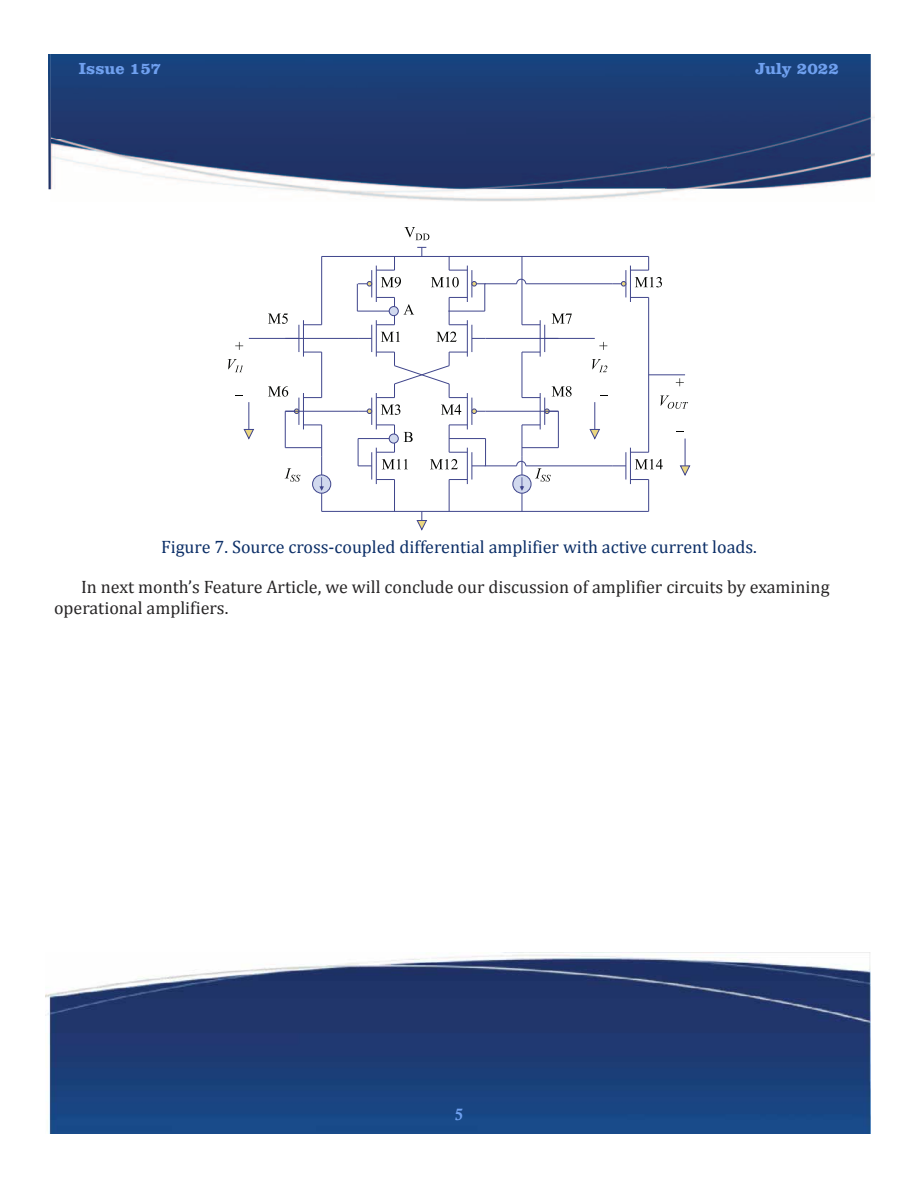
<style>
.page{position:relative;width:918px;height:1188px;background:#fff}
.page>*{position:absolute;margin:0;border:0;box-sizing:border-box;transform-origin:0 0}
.t1{font:18px/21.6px "Cambria";color:#272526}
.t2{font:18px "Cambria";color:#0b2e67}
.t3{font:700 16.5px "Clarendon BT";color:#6fa0ef}
.t4{font:700 16.5px "Calisto";color:#6fa0ef}
</style>
<div class="page">
<img style="left:48px;top:54px;width:3px;height:135px">
<img style="left:51px;top:54px;width:820px;height:135px">
<img style="left:45px;top:952px;width:825px;height:182px">
<hr style="left:303px;top:393px;width:1px;height:36px;background:#3f458c">
<hr style="left:303px;top:320px;width:1px;height:37px;background:#3f458c">
<hr style="left:540px;top:393px;width:1px;height:36px;background:#3f458c">
<hr style="left:522px;top:457px;width:1px;height:54px;background:#3f458c">
<hr style="left:522px;top:352px;width:1px;height:46px;background:#3f458c">
<hr style="left:321px;top:352px;width:1px;height:46px;background:#3f458c">
<hr style="left:249px;top:338px;width:109px;height:1px;background:#3f458c">
<hr style="left:285px;top:411px;width:73px;height:1px;background:#3f458c">
<hr style="left:486px;top:411px;width:72px;height:1px;background:#3f458c">
<hr style="left:486px;top:338px;width:109px;height:1px;background:#3f458c">
<hr style="left:540px;top:320px;width:1px;height:37px;background:#3f458c">
<div style="left:513px;top:475px;width:18px;height:18px;background:#d1d9ee;border-radius:50%"></div>
<div style="left:512px;top:475px;width:19px;height:19px;border:1px solid #3f458c;border-radius:50%"></div>
<svg style="left:520px;top:477px;width:4px;height:14px"></svg>
<hr style="left:321px;top:457px;width:1px;height:54px;background:#3f458c">
<div style="left:313px;top:475px;width:18px;height:18px;background:#d1d9ee;border-radius:50%"></div>
<div style="left:312px;top:475px;width:19px;height:19px;border:1px solid #3f458c;border-radius:50%"></div>
<svg style="left:319px;top:477px;width:5px;height:14px"></svg>
<hr style="left:522px;top:256px;width:1px;height:69px;background:#3f458c">
<hr style="left:321px;top:256px;width:1px;height:69px;background:#3f458c">
<hr style="left:522px;top:447px;width:36px;height:1px;background:#3f458c">
<hr style="left:558px;top:411px;width:1px;height:37px;background:#3f458c">
<hr style="left:285px;top:447px;width:37px;height:1px;background:#3f458c">
<hr style="left:285px;top:411px;width:1px;height:37px;background:#3f458c">
<hr style="left:522px;top:425px;width:1px;height:32px;background:#3f458c">
<hr style="left:321px;top:425px;width:1px;height:32px;background:#3f458c">
<svg style="left:404px;top:227px;width:25px;height:13px"></svg>
<svg style="left:268px;top:314px;width:54px;height:39px"></svg>
<svg style="left:522px;top:314px;width:50px;height:39px"></svg>
<svg style="left:268px;top:386px;width:54px;height:40px"></svg>
<svg style="left:522px;top:386px;width:50px;height:40px"></svg>
<svg style="left:285px;top:468px;width:15px;height:14px"></svg>
<svg style="left:535px;top:468px;width:16px;height:14px"></svg>
<svg style="left:235px;top:342px;width:8px;height:8px"></svg>
<svg style="left:228px;top:359px;width:15px;height:13px"></svg>
<svg style="left:599px;top:342px;width:8px;height:8px"></svg>
<svg style="left:592px;top:359px;width:15px;height:13px"></svg>
<svg style="left:243px;top:402px;width:11px;height:38px"></svg>
<svg style="left:589px;top:402px;width:11px;height:38px"></svg>
<hr style="left:630px;top:266px;width:1px;height:36px;background:#3f458c">
<hr style="left:322px;top:256px;width:327px;height:1px;background:#3f458c">
<svg style="left:416px;top:512px;width:11px;height:19px"></svg>
<hr style="left:322px;top:511px;width:327px;height:1px;background:#3f458c">
<hr style="left:449px;top:480px;width:1px;height:31px;background:#3f458c">
<hr style="left:394px;top:480px;width:1px;height:31px;background:#3f458c">
<hr style="left:467px;top:448px;width:1px;height:36px;background:#3f458c">
<hr style="left:376px;top:448px;width:1px;height:36px;background:#3f458c">
<hr style="left:649px;top:374px;width:36px;height:1px;background:#3f458c">
<hr style="left:648px;top:480px;width:1px;height:31px;background:#3f458c">
<hr style="left:648px;top:297px;width:1px;height:155px;background:#3f458c">
<hr style="left:485px;top:465px;width:32px;height:1px;background:#3f458c">
<hr style="left:485px;top:283px;width:32px;height:1px;background:#3f458c">
<svg style="left:516px;top:278px;width:11px;height:7px"></svg>
<svg style="left:516px;top:461px;width:11px;height:6px"></svg>
<hr style="left:526px;top:465px;width:86px;height:1px;background:#3f458c">
<hr style="left:630px;top:448px;width:1px;height:36px;background:#3f458c">
<hr style="left:526px;top:283px;width:86px;height:1px;background:#3f458c">
<svg style="left:676px;top:378px;width:8px;height:8px"></svg>
<svg style="left:660px;top:396px;width:28px;height:13px"></svg>
<svg style="left:680px;top:439px;width:11px;height:37px"></svg>
<svg style="left:612px;top:256px;width:50px;height:42px"></svg>
<svg style="left:612px;top:452px;width:51px;height:28px"></svg>
<svg style="left:357px;top:247px;width:129px;height:233px"></svg>
<p class="t3" style="left:79px;top:63px;width:84px">Issue 157</p>
<p class="t3" style="left:755px;top:63px;width:85px">July 2022</p>
<p class="t2" style="left:161px;top:536px;width:597px">Figure 7. Source cross-coupled differential amplifier with active current loads.</p>
<p class="t1" style="left:54px;top:575px;width:777px;text-indent:27px">In next month’s Feature Article, we will conclude our discussion of amplifier circuits by examining operational amplifiers.</p>
<p class="t4" style="left:455px;top:1108px;width:10px">5</p>
</div>
